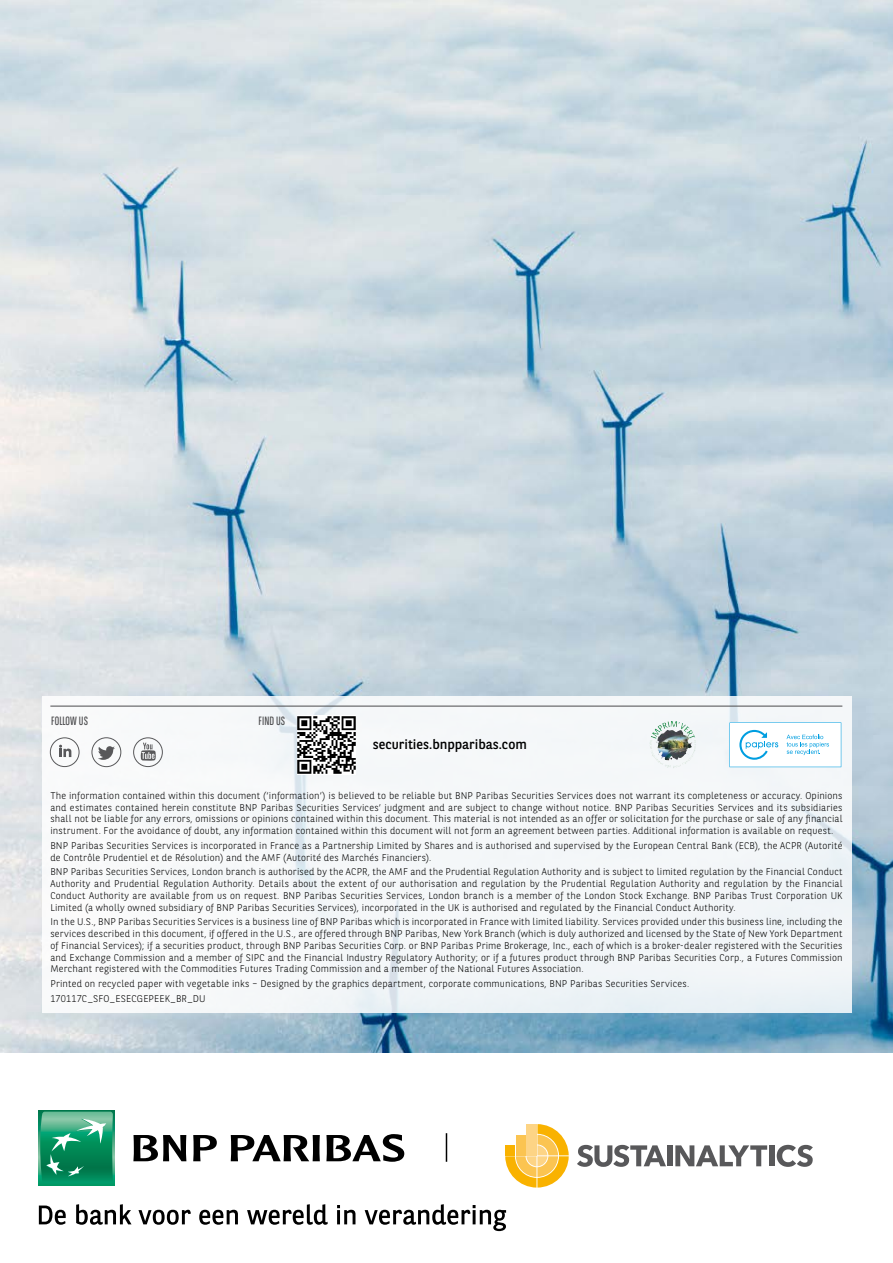
<style>
.page{position:relative;width:893px;height:1263px;background:#fff}
.page>*{position:absolute;margin:0;border:0;box-sizing:border-box;transform-origin:0 0}
.t1{font:13.5px "BNPP Sans";color:#000}
.t2{font:12px "BNPP Sans Condensed";letter-spacing:.01em;color:#4b4b4d}
.t3{font:300 9.75px/11.7px "BNPP Sans";letter-spacing:.02em;color:#000;text-align:justify}
</style>
<div class="page">
<div style="left:39px;top:1110px;width:75px;height:76px;background:linear-gradient(to right,#009964,#009964)"></div>
<svg style="left:40px;top:1112px;width:73px;height:71px;background:#30a077"></svg>
<svg style="left:133px;top:1135px;width:53px;height:26px"></svg>
<svg style="left:193px;top:1135px;width:24px;height:26px"></svg>
<svg style="left:231px;top:1135px;width:89px;height:26px"></svg>
<svg style="left:326px;top:1134px;width:78px;height:28px"></svg>
<svg style="left:446px;top:1133px;width:1px;height:29px"></svg>
<svg style="left:39px;top:1205px;width:27px;height:20px"></svg>
<svg style="left:76px;top:1204px;width:56px;height:21px"></svg>
<svg style="left:138px;top:1210px;width:53px;height:15px"></svg>
<svg style="left:199px;top:1210px;width:39px;height:15px"></svg>
<svg style="left:247px;top:1204px;width:81px;height:21px"></svg>
<svg style="left:337px;top:1205px;width:18px;height:19px"></svg>
<svg style="left:365px;top:1204px;width:141px;height:27px"></svg>
<img style="left:0;top:0;width:893px;height:1052px">
<div style="left:42px;top:697px;width:809px;height:316px;background:#f5f7f9"></div>
<svg style="left:505px;top:1124px;width:64px;height:63px"></svg>
<div style="left:526px;top:1124px;width:10px;height:31px;background:#fdd485"></div>
<div style="left:516px;top:1135px;width:10px;height:20px;background:#fbc451"></div>
<div style="left:505px;top:1145px;width:10px;height:10px;background:#f9b200"></div>
<svg style="left:577px;top:1145px;width:89px;height:22px"></svg>
<div style="left:667px;top:1145px;width:5px;height:21px;background:#58585a"></div>
<svg style="left:675px;top:1145px;width:92px;height:21px"></svg>
<div style="left:770px;top:1145px;width:5px;height:21px;background:#58585a"></div>
<svg style="left:777px;top:1145px;width:36px;height:22px"></svg>
<svg style="left:729px;top:722px;width:112px;height:45px"></svg>
<img style="left:652px;top:721px;width:38px;height:16px">
<hr style="left:50px;top:706px;width:792px;height:1px;background:#4b4b4d">
<div style="left:50px;top:737px;width:29px;height:30px;border:1px solid #58585a;border-radius:50%"></div>
<svg style="left:59px;top:745px;width:12px;height:12px"></svg>
<div style="left:92px;top:737px;width:29px;height:30px;border:1px solid #58585a;border-radius:50%"></div>
<svg style="left:98px;top:746px;width:17px;height:14px"></svg>
<div style="left:133px;top:737px;width:30px;height:30px;border:1px solid #58585a;border-radius:50%"></div>
<svg style="left:141px;top:743px;width:15px;height:18px"></svg>
<img style="left:297px;top:716px;width:59px;height:58px">
<p class="t2" style="left:51px;top:714px;width:38px">FOLLOW US</p>
<p class="t2" style="left:258px;top:714px;width:28px">FIND US</p>
<h1 class="t1" style="left:373px;top:735px;width:156px">securities.bnpparibas.com</h1>
<p class="t3" style="left:50px;top:789px;width:794px">The information contained within this document (‘information’) is believed to be reliable but BNP Paribas Securities Services does not warrant its completeness or accuracy. Opinions and estimates contained herein constitute BNP Paribas Securities Services’ judgment and are subject to change without notice. BNP Paribas Securities Services and its subsidiaries shall not be liable for any errors, omissions or opinions contained within this document. This material is not intended as an offer or solicitation for the purchase or sale of any financial instrument. For the avoidance of doubt, any information contained within this document will not form an agreement between parties. Additional information is available on request.</p>
<p class="t3" style="left:50px;top:839px;width:794px">BNP Paribas Securities Services is incorporated in France as a Partnership Limited by Shares and is authorised and supervised by the European Central Bank (ECB), the ACPR (Autorité de Contrôle Prudentiel et de Résolution) and the AMF (Autorité des Marchés Financiers).</p>
<p class="t3" style="left:50px;top:866px;width:794px">BNP Paribas Securities Services, London branch is authorised by the ACPR, the AMF and the Prudential Regulation Authority and is subject to limited regulation by the Financial Conduct Authority and Prudential Regulation Authority. Details about the extent of our authorisation and regulation by the Prudential Regulation Authority and regulation by the Financial Conduct Authority are available from us on request. BNP Paribas Securities Services, London branch is a member of the London Stock Exchange. BNP Paribas Trust Corporation UK Limited (a wholly owned subsidiary of BNP Paribas Securities Services), incorporated in the UK is authorised and regulated by the Financial Conduct Authority.</p>
<p class="t3" style="left:50px;top:916px;width:794px">In the U.S., BNP Paribas Securities Services is a business line of BNP Paribas which is incorporated in France with limited liability. Services provided under this business line, including the services described in this document, if offered in the U.S., are offered through BNP Paribas, New York Branch (which is duly authorized and licensed by the State of New York Department of Financial Services); if a securities product, through BNP Paribas Securities Corp. or BNP Paribas Prime Brokerage, Inc., each of which is a broker-dealer registered with the Securities and Exchange Commission and a member of SIPC and the Financial Industry Regulatory Authority; or if a futures product through BNP Paribas Securities Corp., a Futures Commission Merchant registered with the Commodities Futures Trading Commission and a member of the National Futures Association.</p>
<p class="t3" style="left:50px;top:976px;width:640px;line-height:14.9px">Printed on recycled paper with vegetable inks – Designed by the graphics department, corporate communications, BNP Paribas Securities Services.<br>170117C_SFO_ESECGEPEEK_BR_DU</p>
</div>
